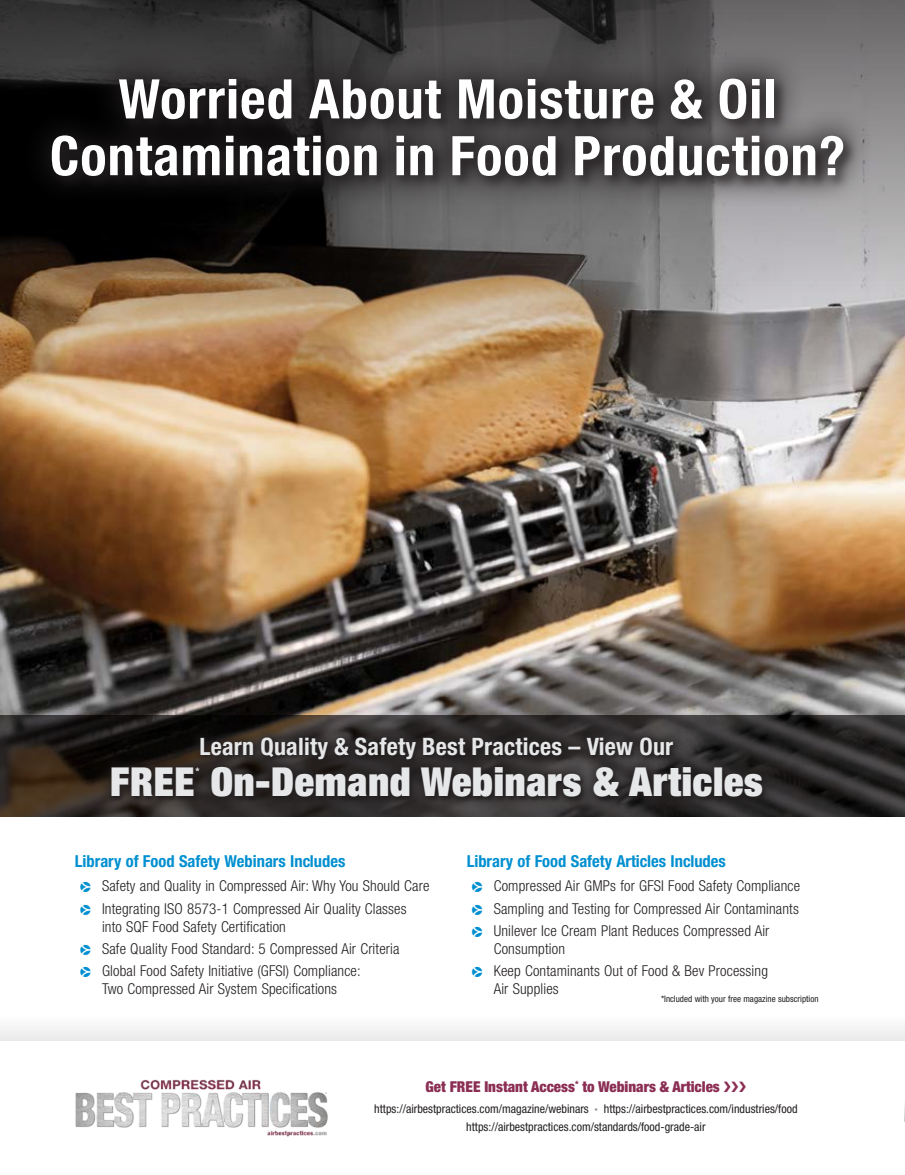
<style>
.page{position:relative;width:905px;height:1175px;background:#fff}
.page>*{position:absolute;margin:0;border:0;box-sizing:border-box;transform-origin:0 0}
.t1{font:700 condensed 54.6px/56.7px "Helvetica Neue";letter-spacing:.02em;color:#fff;text-align:center}
.t2{font:900 expanded 40.05px "Helvetica Neue";letter-spacing:.02em;color:#e6e7e8}
.t3{font:700 condensed 24px "Helvetica Neue";letter-spacing:.01em;color:#e6e7e8}
.t4{font:700 condensed 16.5px "Helvetica Neue";color:#008fd0}
.t5{font:300 condensed 15px/22.4px "Helvetica Neue";letter-spacing:.01em;color:#231f20}
.t6{font:900 condensed 15px "Helvetica Neue";color:#8b2e54}
.t7{font:condensed 12px/18px "Helvetica Neue";color:#231f20;text-align:center}
.t8{font:700 condensed 10.5px "Helvetica Neue";color:#e6e7e8}
.t9{font:condensed 9px "Helvetica Neue";color:#231f20}
.s1{font-family:"Pointers";font-weight:400;font-stretch:normal;font-size:13.5px;color:#008fd0}
.s2{font-size:7.05px;color:#939598}
</style>
<div class="page">
<svg style="left:904px;top:0;width:1px;height:65px"></svg>
<svg style="left:904px;top:1105px;width:1px;height:16px"></svg>
<img style="left:0;top:412px;width:904px;height:303px">
<svg style="left:0;top:0;width:904px;height:412px;background:#7d6e5e"></svg>
<svg style="left:0;top:715px;width:904px;height:101px;background:#2e2926"></svg>
<div style="left:20px;top:46px;width:855px;height:162px;background:#231f20;opacity:.75"></div>
<div style="left:0;top:1013px;width:904px;height:27px;background:#f5f5f5"></div>
<div style="left:99px;top:724px;width:675px;height:85px;background:#231f20;opacity:.75"></div>
<img style="left:75px;top:1079px;width:253px;height:58px">
<h1 class="t1" style="left:50px;top:70px;width:796px">Worried About Moisture &amp; Oil<br>Contamination in Food Production?</h1>
<h3 class="t3" style="left:199px;top:732px;width:475px">Learn Quality &amp; Safety Best Practices – View Our</h3>
<h2 class="t2" style="left:110px;top:756px;width:654px">FREE On-Demand Webinars &amp; Articles</h2>
<p class="t8" style="left:195px;top:765px;width:6px">*</p>
<p class="t4" style="left:75px;top:850px;width:272px">Library of Food Safety Webinars Includes</p>
<p class="t5" style="left:80px;top:874px;width:350px"><span class="s1">p</span> Safety and Quality in Compressed Air: Why You Should Care <span class="s1">p</span> Integrating ISO 8573-1 Compressed Air Quality Classes</p>
<p class="t5" style="left:80px;top:915px;width:320px;text-indent:22px">into SQF Food Safety Certification<br><span class="s1">p</span> Safe Quality Food Standard: 5 Compressed Air Criteria <span class="s1">p</span> Global Food Safety Initiative (GFSI) Compliance:</p>
<p class="t5" style="left:102px;top:977px;width:236px">Two Compressed Air System Specifications</p>
<p class="t4" style="left:466px;top:850px;width:260px">Library of Food Safety Articles Includes</p>
<p class="t5" style="left:472px;top:874px;width:329px;text-align:justify"><span class="s1">p</span> Compressed Air GMPs for GFSI Food Safety Compliance <span class="s1">p</span> Sampling and Testing for Compressed Air Contaminants <span class="s1">p</span> Unilever Ice Cream Plant Reduces Compressed Air</p>
<p class="t5" style="left:472px;top:937px;width:297px;text-indent:22px">Consumption<br><span class="s1">p</span> Keep Contaminants Out of Food &amp; Bev Processing</p>
<p class="t5" style="left:493px;top:977px;width:66px">Air Supplies</p>
<p class="t9" style="left:661px;top:994px;width:159px">*Included with your free magazine subscription</p>
<p class="t6" style="left:425px;top:1077px;width:296px">Get FREE Instant Access<sup>*</sup> to Webinars &amp; Articles</p>
<p class="t7" style="left:374px;top:1099px;width:425px">https://airbestpractices.com/magazine/webinars <span class="s2">•</span> https://airbestpractices.com/industries/food https://airbestpractices.com/standards/food-grade-air</p>
</div>
